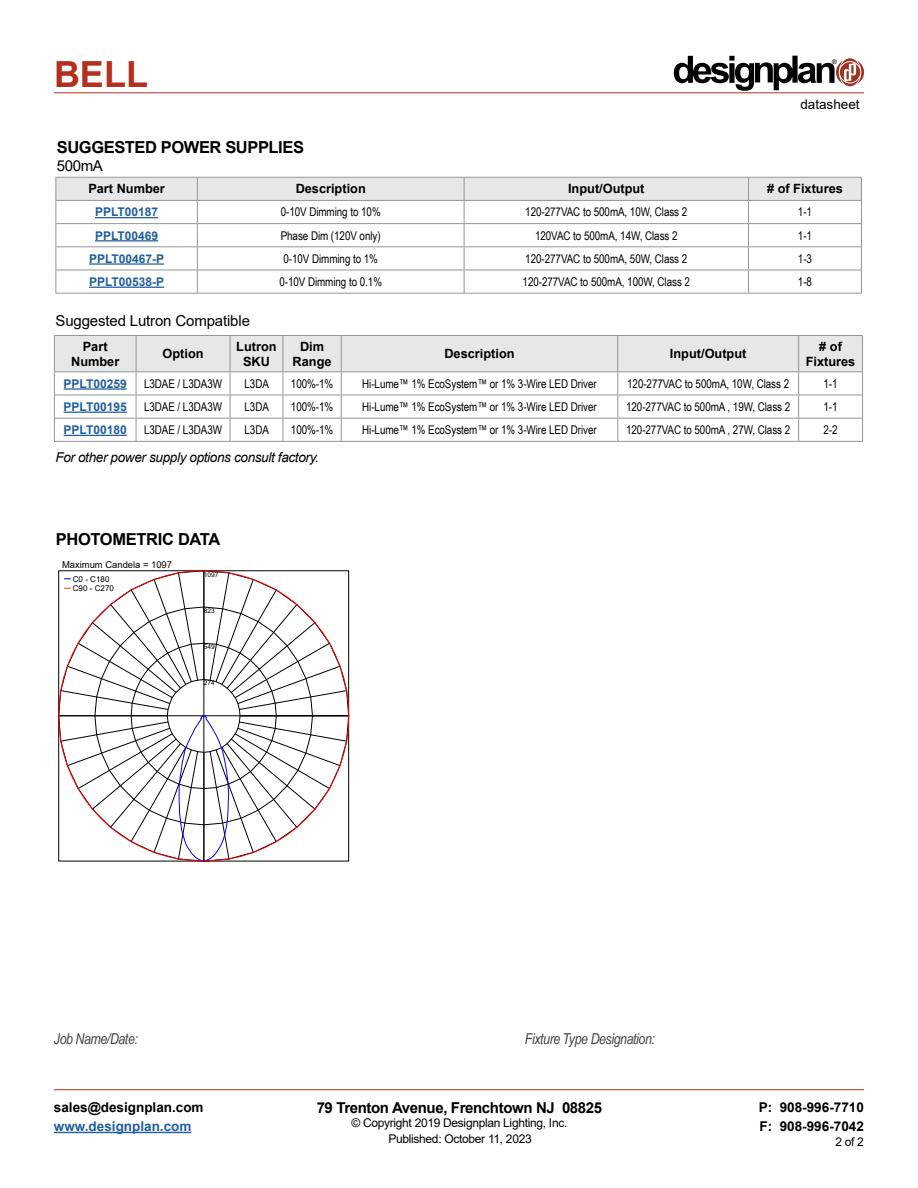
<style>
.page{position:relative;width:918px;height:1188px;background:#fff}
.page>*{position:absolute;margin:0;border:0;box-sizing:border-box;transform-origin:0 0}
.t1{font:700 36px "Arial";color:#b32f1e}
.t2{font:700 16.5px "Arial";letter-spacing:-.025em;color:#000}
.t3{font:italic 15px "Arial Narrow";letter-spacing:-.025em;color:#414042}
.t4{font:700 15px "Arial";letter-spacing:-.025em;color:#000}
.t5{font:15px "Arial";letter-spacing:-.01em;color:#000}
.t6{font:700 13.5px/19.5px "Arial";color:#000}
.t7{font:italic 13.5px "Arial";letter-spacing:-.025em;color:#000}
.t8{font:700 13.5px "Arial";color:#215e9e}
.t9{font:13.5px "Arial";color:#000}
.t10{font:700 12.75px/15px "Arial";color:#000;text-align:center}
.t11{font:12px "Arial Narrow";letter-spacing:-.005em;color:#000}
.t12{font:700 12px "Arial";color:#215e9e}
.t13{font:12px "Arial";letter-spacing:-.025em;color:#000}
.t14{font:9.45px "Arial";color:#000}
.t15{font:8.1px/9.1px "Arial";color:#000}
.t16{font:6.6px "Arial";letter-spacing:.005em;color:#000}
.t17{font:6.3px "Helvetica";color:#000}
</style>
<div class="page">
<hr style="left:54px;top:93px;width:810px;height:1px;background:#b32f1e">
<hr style="left:54px;top:1089px;width:810px;height:1px;background:#b32f1e">
<hr style="left:54px;top:1132px;width:137px;height:1px;background:#215e9e">
<svg style="left:674px;top:56px;width:190px;height:35px"></svg>
<svg style="left:58px;top:570px;width:291px;height:291px"></svg>
<svg style="left:61px;top:573px;width:288px;height:289px"></svg>
<hr style="left:54px;top:441px;width:82px;height:1px;background:#939598">
<hr style="left:136px;top:441px;width:94px;height:1px;background:#939598">
<hr style="left:230px;top:441px;width:53px;height:1px;background:#939598">
<hr style="left:283px;top:441px;width:58px;height:1px;background:#939598">
<hr style="left:341px;top:441px;width:277px;height:1px;background:#939598">
<hr style="left:618px;top:441px;width:181px;height:1px;background:#939598">
<hr style="left:799px;top:441px;width:64px;height:1px;background:#939598">
<svg style="left:54px;top:336px;width:809px;height:105px"></svg>
<hr style="left:54px;top:335px;width:82px;height:1px;background:#939598">
<hr style="left:54px;top:336px;width:1px;height:35px;background:#939598">
<hr style="left:136px;top:335px;width:94px;height:1px;background:#939598">
<hr style="left:230px;top:335px;width:53px;height:1px;background:#939598">
<hr style="left:283px;top:335px;width:58px;height:1px;background:#939598">
<hr style="left:341px;top:335px;width:277px;height:1px;background:#939598">
<hr style="left:618px;top:335px;width:181px;height:1px;background:#939598">
<hr style="left:799px;top:335px;width:64px;height:1px;background:#939598">
<hr style="left:862px;top:336px;width:1px;height:35px;background:#939598">
<hr style="left:64px;top:388px;width:63px;height:2px;background:#215e9e">
<hr style="left:64px;top:412px;width:63px;height:1px;background:#215e9e">
<hr style="left:64px;top:435px;width:63px;height:1px;background:#215e9e">
<hr style="left:56px;top:293px;width:141px;height:1px;background:#939598">
<hr style="left:197px;top:293px;width:267px;height:1px;background:#939598">
<hr style="left:464px;top:293px;width:285px;height:1px;background:#939598">
<hr style="left:749px;top:293px;width:113px;height:1px;background:#939598">
<svg style="left:56px;top:177px;width:806px;height:116px"></svg>
<hr style="left:95px;top:217px;width:63px;height:1px;background:#215e9e">
<hr style="left:95px;top:240px;width:63px;height:1px;background:#215e9e">
<hr style="left:89px;top:263px;width:75px;height:2px;background:#215e9e">
<hr style="left:89px;top:287px;width:75px;height:1px;background:#215e9e">
<h1 class="t1" style="left:54px;top:49px;width:95px">BELL</h1>
<p class="t17" style="left:832px;top:58px;width:6px">®</p>
<h2 class="t2" style="left:57px;top:136px;width:249px">SUGGESTED POWER SUPPLIES</h2>
<p class="t5" style="left:57px;top:155px;width:48px">500mA</p>
<p class="t9" style="left:800px;top:95px;width:61px">datasheet</p>
<p class="t10" style="left:88px;top:181px;width:78px">Part Number</p>
<p class="t10" style="left:296px;top:181px;width:72px">Description</p>
<p class="t10" style="left:568px;top:181px;width:78px">Input/Output</p>
<p class="t10" style="left:767px;top:181px;width:77px"># of Fixtures</p>
<p class="t12" style="left:95px;top:204px;width:65px">PPLT00187</p>
<p class="t11" style="left:281px;top:203px;width:102px">0-10V Dimming to 10%</p>
<p class="t11" style="left:525px;top:203px;width:163px">120-277VAC to 500mA, 10W, Class 2</p>
<p class="t11" style="left:798px;top:203px;width:16px">1-1</p>
<p class="t12" style="left:95px;top:227px;width:65px">PPLT00469</p>
<p class="t11" style="left:281px;top:227px;width:101px">Phase Dim (120V only)</p>
<p class="t11" style="left:535px;top:227px;width:144px">120VAC to 500mA, 14W, Class 2</p>
<p class="t11" style="left:798px;top:227px;width:16px">1-1</p>
<p class="t12" style="left:89px;top:250px;width:77px">PPLT00467-P</p>
<p class="t11" style="left:283px;top:250px;width:96px">0-10V Dimming to 1%</p>
<p class="t11" style="left:525px;top:250px;width:163px">120-277VAC to 500mA, 50W, Class 2</p>
<p class="t11" style="left:798px;top:250px;width:16px">1-3</p>
<p class="t12" style="left:89px;top:273px;width:77px">PPLT00538-P</p>
<p class="t11" style="left:279px;top:273px;width:104px">0-10V Dimming to 0.1%</p>
<p class="t11" style="left:523px;top:273px;width:169px">120-277VAC to 500mA, 100W, Class 2</p>
<p class="t11" style="left:798px;top:273px;width:16px">1-8</p>
<p class="t5" style="left:56px;top:311px;width:196px">Suggested Lutron Compatible</p>
<p class="t10" style="left:71px;top:339px;width:50px">Part<br>Number</p>
<p class="t10" style="left:163px;top:346px;width:43px">Option</p>
<p class="t10" style="left:236px;top:339px;width:42px">Lutron<br>SKU</p>
<p class="t10" style="left:293px;top:339px;width:40px">Dim<br>Range</p>
<p class="t10" style="left:444px;top:346px;width:72px">Description</p>
<p class="t10" style="left:670px;top:346px;width:78px">Input/Output</p>
<p class="t10" style="left:806px;top:339px;width:51px"># of<br>Fixtures</p>
<p class="t12" style="left:64px;top:375px;width:65px">PPLT00259</p>
<p class="t11" style="left:144px;top:375px;width:79px">L3DAE / L3DA3W</p>
<p class="t11" style="left:245px;top:375px;width:26px">L3DA</p>
<p class="t11" style="left:291px;top:375px;width:44px">100%-1%</p>
<p class="t11" style="left:362px;top:375px;width:236px">Hi-Lume™ 1% EcoSystem™ or 1% 3-Wire LED Driver</p>
<p class="t11" style="left:627px;top:375px;width:163px">120-277VAC to 500mA, 10W, Class 2</p>
<p class="t11" style="left:824px;top:375px;width:16px">1-1</p>
<p class="t12" style="left:64px;top:398px;width:65px">PPLT00195</p>
<p class="t11" style="left:144px;top:398px;width:79px">L3DAE / L3DA3W</p>
<p class="t11" style="left:245px;top:398px;width:26px">L3DA</p>
<p class="t11" style="left:291px;top:398px;width:44px">100%-1%</p>
<p class="t11" style="left:362px;top:398px;width:236px">Hi-Lume™ 1% EcoSystem™ or 1% 3-Wire LED Driver</p>
<p class="t11" style="left:626px;top:398px;width:166px">120-277VAC to 500mA , 19W, Class 2</p>
<p class="t11" style="left:824px;top:398px;width:16px">1-1</p>
<p class="t12" style="left:64px;top:421px;width:65px">PPLT00180</p>
<p class="t11" style="left:144px;top:421px;width:79px">L3DAE / L3DA3W</p>
<p class="t11" style="left:245px;top:421px;width:26px">L3DA</p>
<p class="t11" style="left:291px;top:421px;width:44px">100%-1%</p>
<p class="t11" style="left:362px;top:421px;width:236px">Hi-Lume™ 1% EcoSystem™ or 1% 3-Wire LED Driver</p>
<p class="t11" style="left:626px;top:421px;width:166px">120-277VAC to 500mA , 27W, Class 2</p>
<p class="t11" style="left:824px;top:421px;width:16px">2-2</p>
<p class="t7" style="left:56px;top:448px;width:265px">For other power supply options consult factory.</p>
<h2 class="t2" style="left:56px;top:527px;width:166px">PHOTOMETRIC DATA</h2>
<p class="t14" style="left:62px;top:558px;width:112px">Maximum Candela = 1097</p>
<p class="t15" style="left:73px;top:575px;width:43px">C0 - C180<br>C90 - C270</p>
<p class="t16" style="left:204px;top:570px;width:16px">1097</p>
<p class="t16" style="left:204px;top:606px;width:12px">823</p>
<p class="t16" style="left:204px;top:642px;width:12px">549</p>
<p class="t16" style="left:204px;top:679px;width:12px">274</p>
<p class="t3" style="left:54px;top:1028px;width:85px">Job Name/Date:</p>
<p class="t3" style="left:525px;top:1029px;width:132px">Fixture Type Designation:</p>
<p class="t6" style="left:54px;top:1097px;width:151px">sales@designplan.com</p>
<p class="t8" style="left:54px;top:1117px;width:139px">www.designplan.com</p>
<p class="t4" style="left:317px;top:1097px;width:287px">79 Trenton Avenue, Frenchtown NJ 08825</p>
<p class="t13" style="left:351px;top:1115px;width:217px">© Copyright 2019 Designplan Lighting, Inc.</p>
<p class="t6" style="left:759px;top:1097px;width:107px">P: 908-996-7710<br>F: 908-996-7042</p>
<p class="t13" style="left:388px;top:1130px;width:145px">Published: October 11, 2023</p>
<p class="t13" style="left:835px;top:1133px;width:30px">2 of 2</p>
</div>
